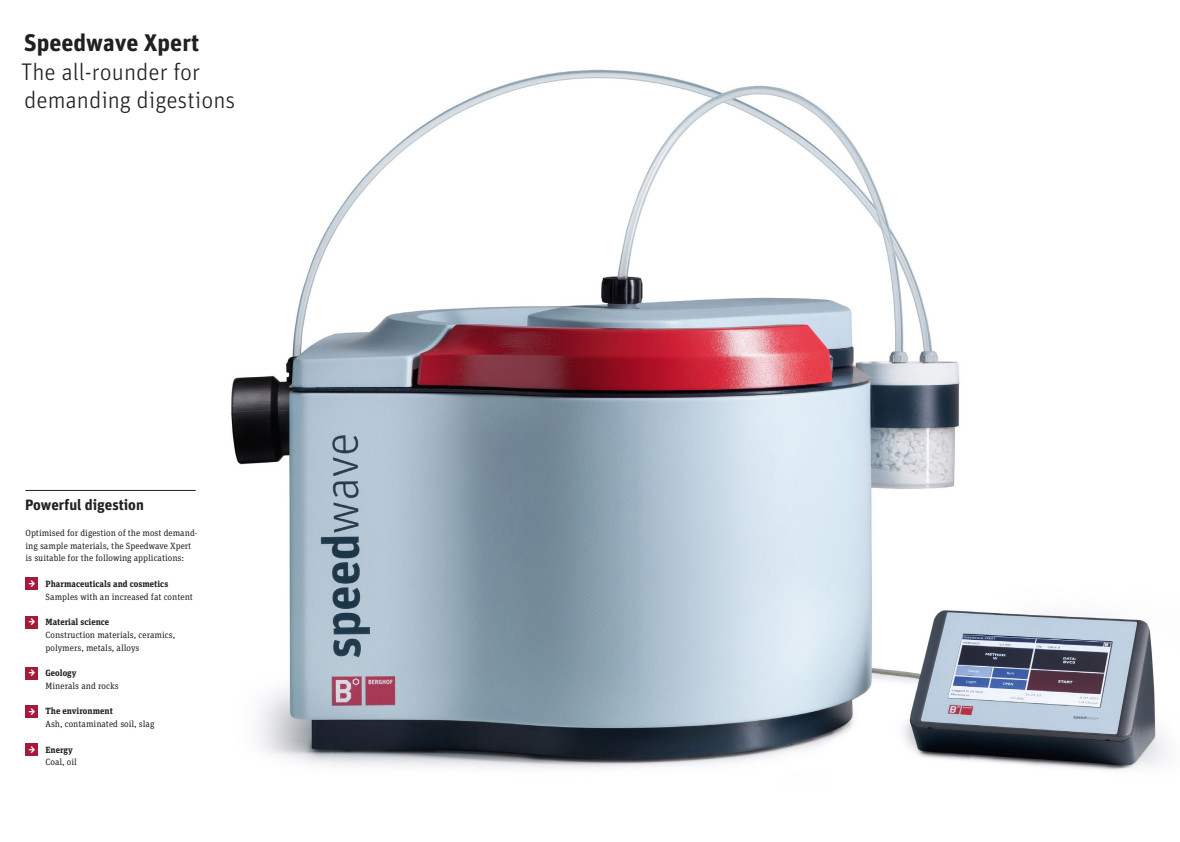
<style>
.page{position:relative;width:1180px;height:842px;background:#fff}
.page>*{position:absolute;margin:0;border:0;box-sizing:border-box;transform-origin:0 0}
.t1{font:300 24px/28.7px "Unit Pro";color:#231f20}
.t2{font:700 15px "Unit Pro";color:#231f20}
.t3{font:700 9.8px "Unit Pro";color:#fff}
.t4{font:9px/12.8px "Unit Slab Pro";color:#231f20}
.s1{font-weight:700}
</style>
<div class="page">
<img style="left:153px;top:70px;width:437px;height:698px">
<div style="left:26px;top:577px;width:12px;height:13px;background:#a5193b"></div>
<div style="left:26px;top:616px;width:12px;height:12px;background:#a5193b"></div>
<div style="left:26px;top:667px;width:12px;height:12px;background:#a5193b"></div>
<div style="left:26px;top:705px;width:12px;height:13px;background:#a5193b"></div>
<div style="left:26px;top:743px;width:12px;height:13px;background:#a5193b"></div>
<hr style="left:26px;top:490px;width:170px;height:1px;background:#231f20">
<svg style="left:590px;top:69px;width:577px;height:701px"></svg>
<p class="t1" style="left:21px;top:28px;width:216px"><span class="s1">Speedwave Xpert<br></span>The all-rounder for demanding digestions</p>
<p class="t2" style="left:25px;top:494px;width:120px">Powerful digestion</p>
<p class="t4" style="left:26px;top:526px;width:173px">Optimised for digestion of the most demand&shy;ing sample materials, the Speedwave Xpert is suitable for the following applications:</p>
<p class="t3" style="left:29px;top:576px;width:9px">→</p>
<p class="t3" style="left:29px;top:615px;width:9px">→</p>
<p class="t4" style="left:46px;top:577px;width:149px"><span class="s1">Pharmaceuticals and cosmetics<br></span>Samples with an increased fat content</p>
<p class="t4" style="left:46px;top:615px;width:131px"><span class="s1">Material science<br></span>Construction materials, ceramics, polymers, metals, alloys</p>
<p class="t4" style="left:46px;top:666px;width:75px"><span class="s1">Geology<br></span>Minerals and rocks</p>
<p class="t4" style="left:46px;top:705px;width:110px"><span class="s1">The environment<br></span>Ash, contaminated soil, slag</p>
<p class="t4" style="left:46px;top:743px;width:33px"><span class="s1">Energy<br></span>Coal, oil</p>
<p class="t3" style="left:29px;top:666px;width:9px">→</p>
<p class="t3" style="left:29px;top:704px;width:9px">→</p>
<p class="t3" style="left:29px;top:742px;width:9px">→</p>
</div>
